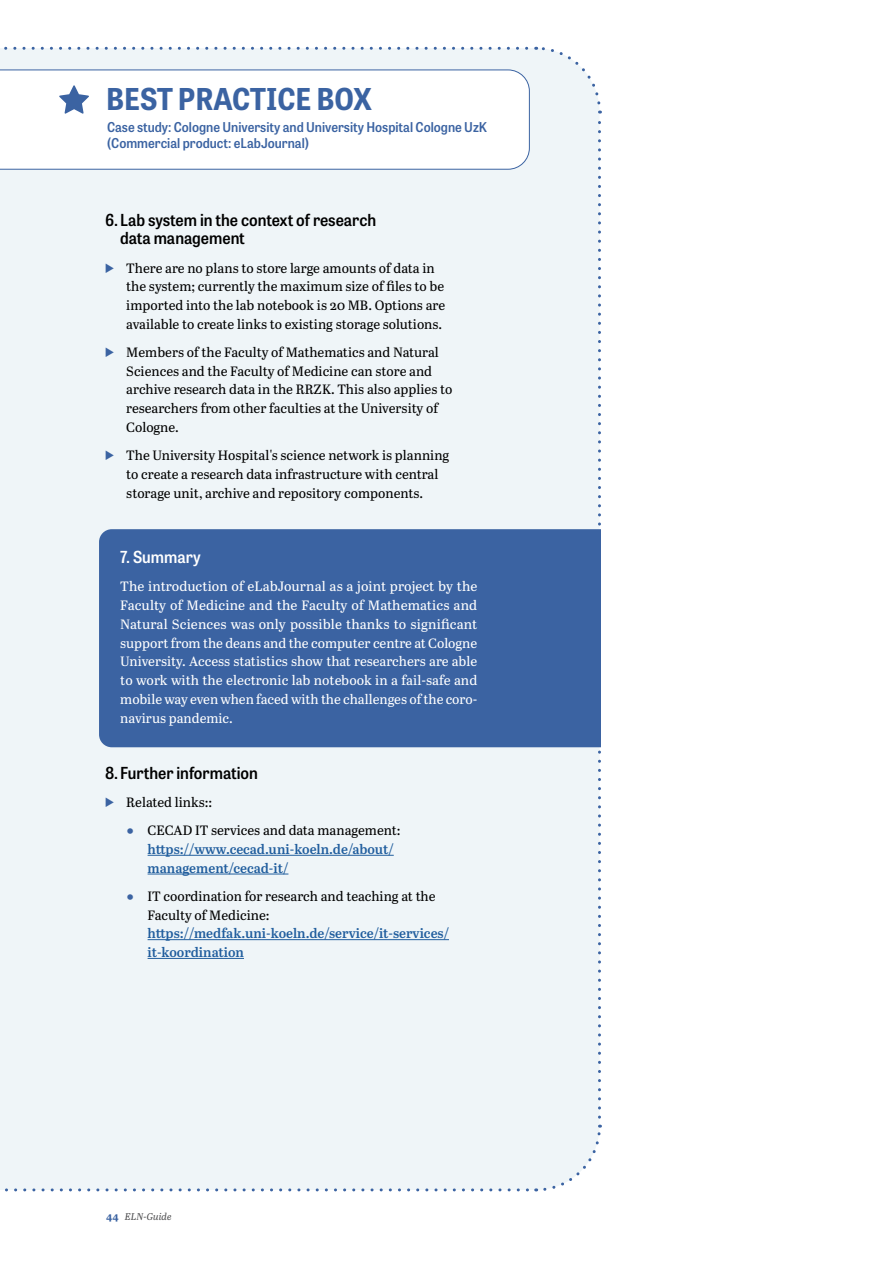
<style>
.page{position:relative;width:893px;height:1263px;background:#fff}
.page>*{position:absolute;margin:0;border:0;box-sizing:border-box;transform-origin:0 0}
.Headlines_Publisso_Überschrift_im_Text_s{font:700 30px "Tablet Gothic Narrow";color:#3b63a2}
.Headlines_Publisso_Überschrift_im_Text_s-2{font:600 16.5px/18.8px "Tablet Gothic Narrow";color:#000}
.Headlines_Publisso_Überschrift_im_Text_s-3{font:600 16.5px "Tablet Gothic Narrow";color:#fff}
.t1{font:13.5px/18.8px "Abril Text";color:#000}
.Fließtexte_Publisso_P_Fließtext_A4_Abril{font:13.5px/18.8px "Abril Text";color:#fff;text-align:justify}
.t2{font:600 13.5px/18.8px "Abril Text";color:#215e9e}
.Headlines_Publisso_H2_blaue_semibold_Übe{font:600 13.5px/16.2px "Tablet Gothic Narrow";color:#3b63a2}
.t3{font:italic 9.75px "Abril Text";color:#4d4d4f}
.s1{font-weight:400;color:#3b63a2}
.s2{font-weight:400;color:#000}
.s3{font-weight:700;font-style:normal;font-size:10.5px;color:#3b63a2}
</style>
<div class="page">
<div style="left:0;top:48px;width:599px;height:1077px;background:#eff5f8"></div>
<div style="left:0;top:1125px;width:602px;height:67px;background:#eff5f8"></div>
<div style="left:536px;top:46px;width:66px;height:1071px;background:#eff5f8"></div>
<svg style="left:0;top:47px;width:527px;height:3px"></svg>
<svg style="left:0;top:70px;width:530px;height:99px"></svg>
<svg style="left:54px;top:80px;width:39px;height:39px"></svg>
<hr style="left:148px;top:855px;width:246px;height:1px;background:#215e9e">
<hr style="left:148px;top:874px;width:140px;height:1px;background:#215e9e">
<hr style="left:148px;top:939px;width:301px;height:1px;background:#215e9e">
<hr style="left:148px;top:958px;width:96px;height:1px;background:#215e9e">
<div style="left:99px;top:529px;width:502px;height:218px;background:#3b63a2"></div>
<svg style="left:106px;top:263px;width:8px;height:10px"></svg>
<svg style="left:106px;top:347px;width:8px;height:10px"></svg>
<svg style="left:106px;top:451px;width:8px;height:9px"></svg>
<svg style="left:106px;top:797px;width:8px;height:10px"></svg>
<p class="Headlines_Publisso_Überschrift_im_Text_s" style="left:106px;top:78px;width:267px">BEST PRACTICE BOX</p>
<h2 class="Headlines_Publisso_H2_blaue_semibold_Übe" style="left:107px;top:118px;width:382px">Case study: Cologne University and University Hospital Cologne UzK (Commercial product: eLabJournal)</h2>
<p class="Headlines_Publisso_Überschrift_im_Text_s-2" style="left:120px;top:210px;width:258px;text-indent:-15px">6.Lab system in the context of research data management</p>
<p class="t1" style="left:126px;top:258px;width:320px">There are no plans to store large amounts of data in the system; currently the maximum size of files to be imported into the lab notebook is 20 MB. Options are available to create links to existing storage solutions.</p>
<p class="t1" style="left:126px;top:342px;width:328px">Members of the Faculty of Mathematics and Natural Sciences and the Faculty of Medicine can store and archive research data in the RRZK. This also applies to researchers from other faculties at the University of Cologne.</p>
<p class="t1" style="left:126px;top:445px;width:325px">The University Hospital's science network is planning to create a research data infrastructure with central storage unit, archive and repository components.</p>
<p class="Headlines_Publisso_Überschrift_im_Text_s-3" style="left:120px;top:546px;width:82px">7. Summary</p>
<p class="Fließtexte_Publisso_P_Fließtext_A4_Abril" style="left:120px;top:577px;width:359px">The introduction of eLabJournal as a joint project by the Faculty of Medicine and the Faculty of Mathematics and Natural Sciences was only possible thanks to significant support from the deans and the computer centre at Cologne University. Access statistics show that researchers are able to work with the electronic lab notebook in a fail-safe and mobile way even when faced with the challenges of the coro&shy;navirus pandemic.</p>
<p class="Headlines_Publisso_Überschrift_im_Text_s-2" style="left:105px;top:763px;width:154px">8.Further information</p>
<p class="t1" style="left:126px;top:792px;width:87px">Related links::</p>
<p class="t2" style="left:148px;top:820px;width:254px;text-indent:-21px"><span class="s1">○</span> <span class="s2">CECAD IT services and data management: </span>https://www.cecad.uni-koeln.de/about/ management/cecad-it/</p>
<p class="t2" style="left:148px;top:886px;width:303px;text-indent:-21px"><span class="s1">○</span> <span class="s2">IT coordination for research and teaching at the Faculty of Medicine: </span>https://medfak.uni-koeln.de/service/it-services/ it-koordination</p>
<p class="t3" style="left:106px;top:1209px;width:67px"><span class="s3">44</span> ELN-Guide</p>
</div>
